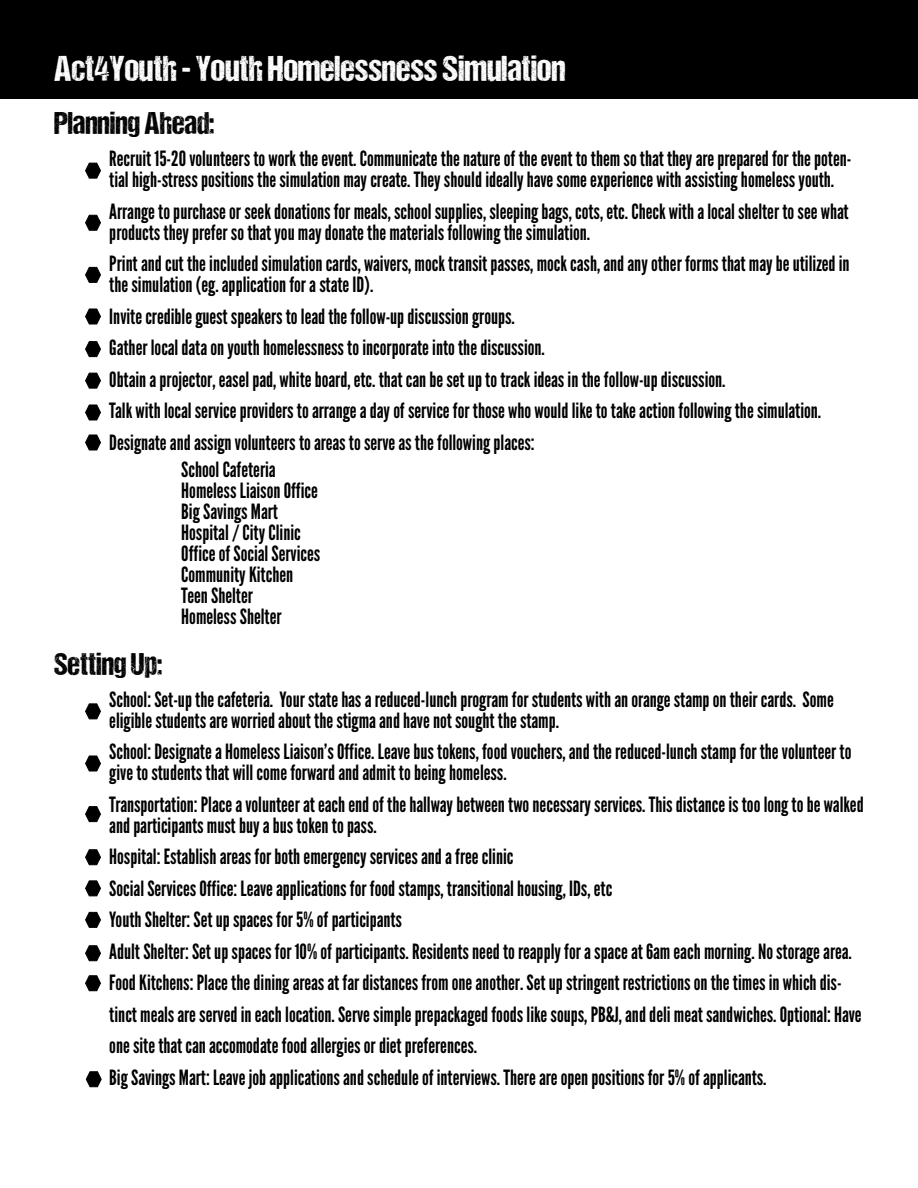
<style>
.page{position:relative;width:918px;height:1188px;background:#fff}
.page>*{position:absolute;margin:0;border:0;box-sizing:border-box;transform-origin:0 0}
.t1{font:36px "DCC Ash";color:#fff}
.t2{font:31.5px "DCC Ash";color:#000}
.t3{font:21px/21px "League Gothic";color:#000}
</style>
<div class="page">
<div style="left:0;top:0;width:918px;height:99px;background:#000"></div>
<svg style="left:85px;top:162px;width:16px;height:17px"></svg>
<svg style="left:85px;top:214px;width:16px;height:17px"></svg>
<svg style="left:85px;top:266px;width:16px;height:17px"></svg>
<svg style="left:85px;top:308px;width:16px;height:17px"></svg>
<svg style="left:85px;top:341px;width:16px;height:16px"></svg>
<svg style="left:85px;top:372px;width:16px;height:17px"></svg>
<svg style="left:85px;top:404px;width:16px;height:17px"></svg>
<svg style="left:85px;top:434px;width:16px;height:17px"></svg>
<svg style="left:85px;top:703px;width:16px;height:17px"></svg>
<svg style="left:85px;top:755px;width:16px;height:17px"></svg>
<svg style="left:85px;top:806px;width:16px;height:16px"></svg>
<svg style="left:85px;top:849px;width:16px;height:17px"></svg>
<svg style="left:85px;top:880px;width:16px;height:17px"></svg>
<svg style="left:85px;top:911px;width:16px;height:17px"></svg>
<svg style="left:85px;top:945px;width:16px;height:16px"></svg>
<svg style="left:85px;top:975px;width:16px;height:16px"></svg>
<svg style="left:85px;top:1071px;width:17px;height:16px"></svg>
<h1 class="t1" style="left:54px;top:49px;width:513px">Act4Youth - Youth Homelessness Simulation</h1>
<h2 class="t2" style="left:54px;top:106px;width:162px">Planning Ahead:</h2>
<p class="t3" style="left:109px;top:148px;width:744px">Recruit 15-20 volunteers to work the event. Communicate the nature of the event to them so that they are prepared for the poten&shy;tial high-stress positions the simulation may create. They should ideally have some experience with assisting homeless youth.</p>
<p class="t3" style="left:109px;top:201px;width:741px">Arrange to purchase or seek donations for meals, school supplies, sleeping bags, cots, etc. Check with a local shelter to see what products they prefer so that you may donate the materials following the simulation.</p>
<p class="t3" style="left:109px;top:253px;width:742px">Print and cut the included simulation cards, waivers, mock transit passes, mock cash, and any other forms that may be utilized in the simulation (eg. application for a state ID).</p>
<p class="t3" style="left:109px;top:301px;width:713px;line-height:31.5px">Invite credible guest speakers to lead the follow-up discussion groups.<br>Gather local data on youth homelessness to incorporate into the discussion.<br>Obtain a projector, easel pad, white board, etc. that can be set up to track ideas in the follow-up discussion.<br>Talk with local service providers to arrange a day of service for those who would like to take action following the simulation.<br>Designate and assign volunteers to areas to serve as the following places:</p>
<p class="t3" style="left:181px;top:459px;width:141px">School Cafeteria<br>Homeless Liaison Office<br>Big Savings Mart<br>Hospital / City Clinic<br>Office of Social Services<br>Community Kitchen<br>Teen Shelter<br>Homeless Shelter</p>
<h2 class="t2" style="left:54px;top:647px;width:110px">Setting Up:</h2>
<p class="t3" style="left:109px;top:689px;width:726px">School: Set-up the cafeteria. Your state has a reduced-lunch program for students with an orange stamp on their cards. Some eligible students are worried about the stigma and have not sought the stamp.</p>
<p class="t3" style="left:109px;top:742px;width:744px">School: Designate a Homeless Liaison’s Office. Leave bus tokens, food vouchers, and the reduced-lunch stamp for the volunteer to give to students that will come forward and admit to being homeless.</p>
<p class="t3" style="left:109px;top:794px;width:756px">Transportation: Place a volunteer at each end of the hallway between two necessary services. This distance is too long to be walked and participants must buy a bus token to pass.</p>
<p class="t3" style="left:109px;top:841px;width:754px;line-height:31.5px">Hospital: Establish areas for both emergency services and a free clinic<br>Social Services Office: Leave applications for food stamps, transitional housing, IDs, etc<br>Youth Shelter: Set up spaces for 5% of participants<br>Adult Shelter: Set up spaces for 10% of participants. Residents need to reapply for a space at 6am each morning. No storage area.<br>Food Kitchens: Place the dining areas at far distances from one another. Set up stringent restrictions on the times in which dis&shy;tinct meals are served in each location. Serve simple prepackaged foods like soups, PB&amp;J, and deli meat sandwiches. Optional: Have one site that can accomodate food allergies or diet preferences.<br>Big Savings Mart: Leave job applications and schedule of interviews. There are open positions for 5% of applicants.</p>
</div>
